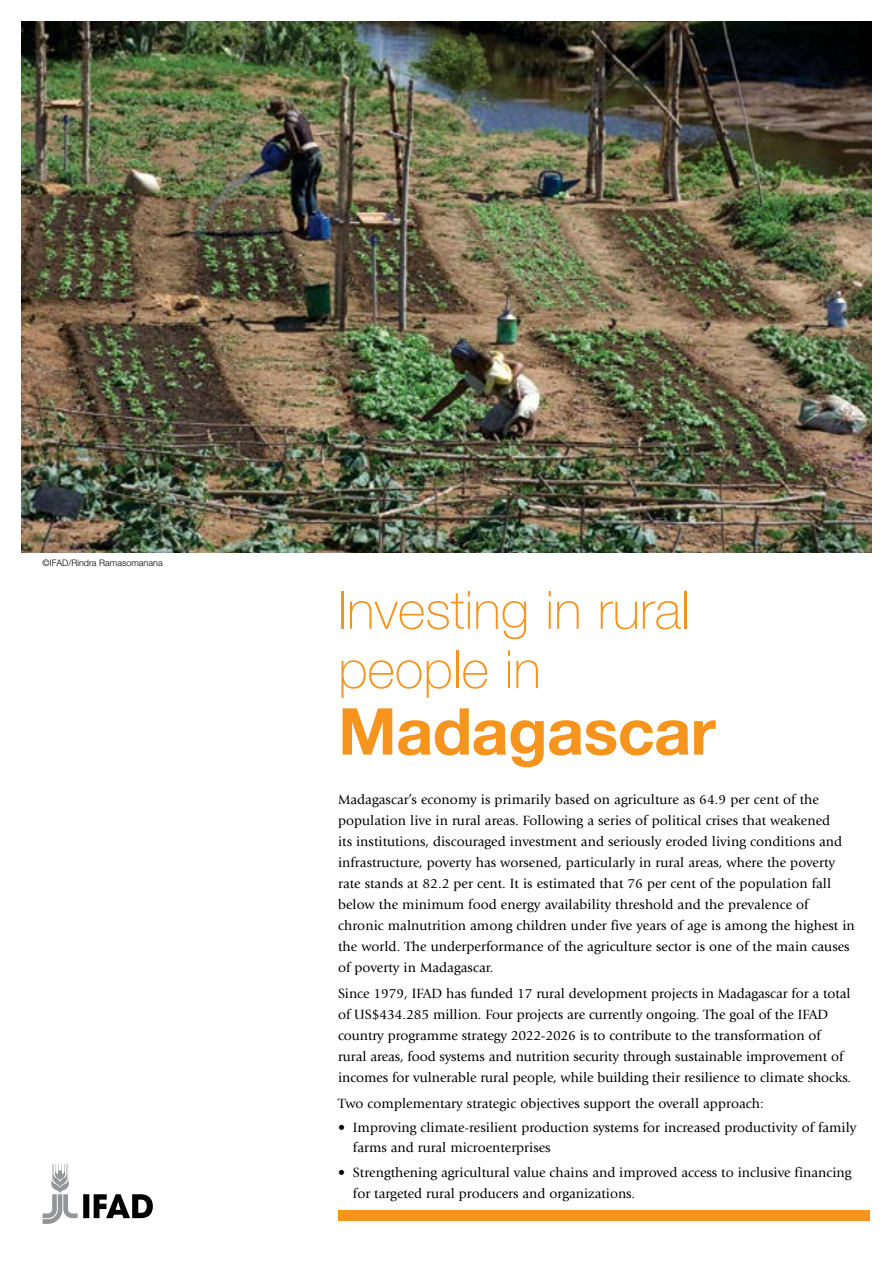
<style>
.page{position:relative;width:893px;height:1263px;background:#fff}
.page>*{position:absolute;margin:0;border:0;box-sizing:border-box;transform-origin:0 0}
.t1{font:700 64.8px "Helvetica Neue LT Std";letter-spacing:-.01em;color:#f7941e}
.t2{font:100 52.8px/59.2px "Helvetica Neue LT Std";color:#f7941e}
.t3{font:13.95px/21px "Giovanni Std";color:#000}
.t4{font:300 9px "Helvetica Neue LT Std";color:#000}
</style>
<div class="page">
<img style="left:21px;top:21px;width:851px;height:532px">
<div style="left:338px;top:1210px;width:532px;height:10px;background:#f7941e"></div>
<svg style="left:43px;top:1164px;width:110px;height:60px"></svg>
<p class="t4" style="left:43px;top:557px;width:122px">©IFAD/Rindra Ramasomanana</p>
<h2 class="t2" style="left:338px;top:580px;width:353px">Investing in rural people in</h2>
<h1 class="t1" style="left:338px;top:691px;width:379px">Madagascar</h1>
<p class="t3" style="left:338px;top:789px;width:518px">Madagascar’s economy is primarily based on agriculture as 64.9 per cent of the population live in rural areas. Following a series of political crises that weakened<br>its institutions, discouraged investment and seriously eroded living conditions and infrastructure, poverty has worsened, particularly in rural areas, where the poverty rate stands at 82.2 per cent. It is estimated that 76 per cent of the population fall below the minimum food energy availability threshold and the prevalence of chronic malnutrition among children under five years of age is among the highest in the world. The underperformance of the agriculture sector is one of the main causes of poverty in Madagascar.</p>
<p class="t3" style="left:338px;top:983px;width:514px">Since 1979, IFAD has funded 17 rural development projects in Madagascar for a total of US$434.285 million. Four projects are currently ongoing. The goal of the IFAD country programme strategy 2022-2026 is to contribute to the transformation of rural areas, food systems and nutrition security through sustainable improvement of incomes for vulnerable rural people, while building their resilience to climate shocks.</p>
<p class="t3" style="left:338px;top:1093px;width:427px">Two complementary strategic objectives support the overall approach:</p>
<p class="t3" style="left:353px;top:1118px;width:505px;line-height:19.5px;text-indent:-15px">• Improving climate-resilient production systems for increased productivity of family farms and rural microenterprises</p>
<p class="t3" style="left:353px;top:1162px;width:500px;text-indent:-15px">• Strengthening agricultural value chains and improved access to inclusive financing for targeted rural producers and organizations.</p>
</div>
